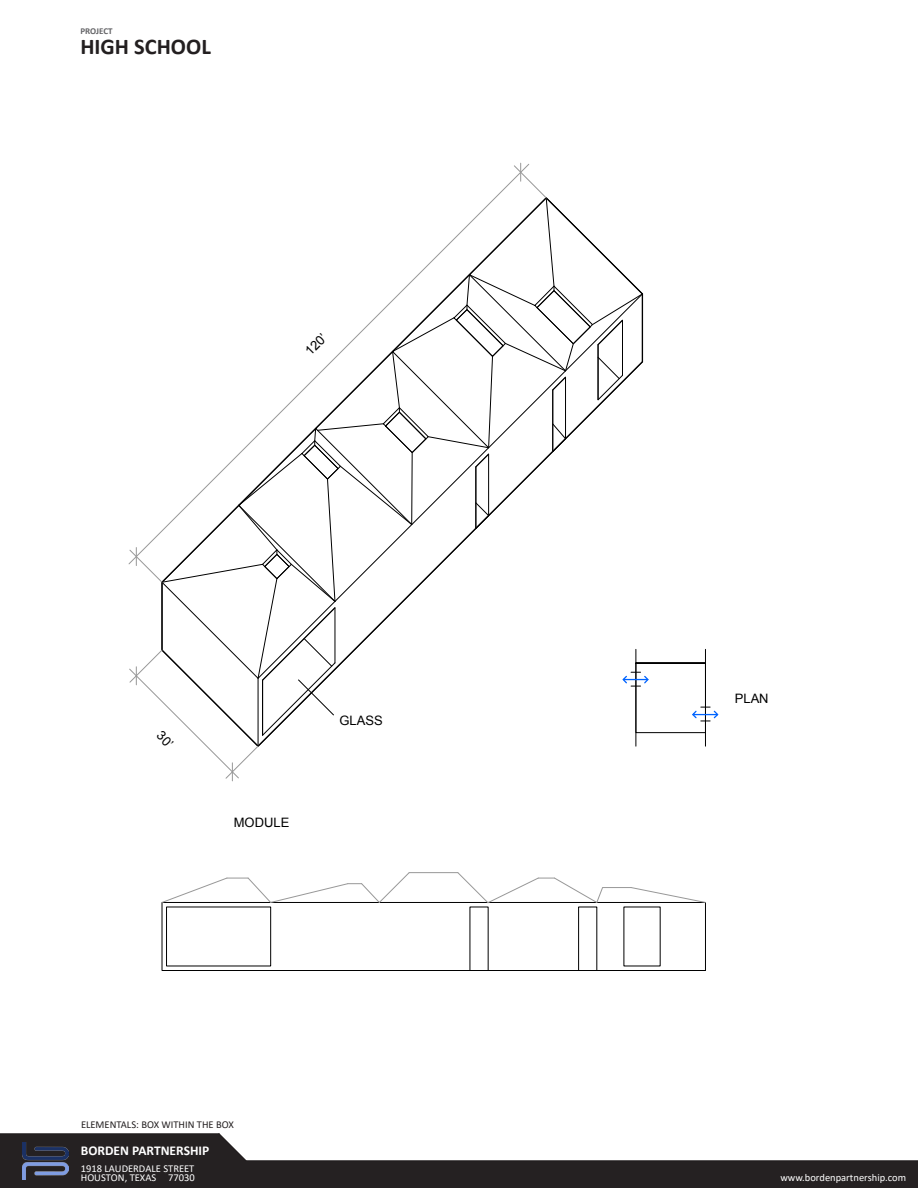
<style>
.page{position:relative;width:918px;height:1188px;background:#fff}
.page>*{position:absolute;margin:0;border:0;box-sizing:border-box;transform-origin:0 0}
.t1{font:700 22.5px "Calibri";color:#231f20}
.t2{font:700 13.5px "Calibri";color:#fff}
.t3{font:12.9px "Arial";color:#000}
.t4{font:10.5px/9px "Calibri";color:#fff}
.t5{font:10.5px "Calibri";color:#231f20}
.t6{font:700 9px "Calibri";color:#636366}
</style>
<div class="page">
<svg style="left:0;top:1135px;width:918px;height:53px;fill:#252122"></svg>
<hr style="left:0;top:1133px;width:219px;height:2px;background:#231f20">
<hr style="left:246px;top:1160px;width:672px;height:2px;background:#231f20">
<svg style="left:217px;top:1133px;width:31px;height:30px"></svg>
<img style="left:22px;top:1142px;width:47px;height:38px">
<div style="left:162px;top:902px;width:544px;height:69px;border:1px solid #000"></div>
<div style="left:166px;top:907px;width:105px;height:59px;border:1px solid #000"></div>
<div style="left:578px;top:907px;width:19px;height:64px;border:1px solid #000"></div>
<svg style="left:162px;top:872px;width:247px;height:31px"></svg>
<hr style="left:409px;top:872px;width:49px;height:1px;background:#989898">
<svg style="left:458px;top:872px;width:248px;height:31px"></svg>
<svg style="left:129px;top:163px;width:590px;height:618px"></svg>
<p class="t6" style="left:80px;top:25px;width:34px">PROJECT</p>
<h1 class="t1" style="left:80px;top:30px;width:132px">HIGH SCHOOL</h1>
<p class="t3" style="left:301px;top:347px;width:26px;rotate:-45deg">120’</p>
<p class="t3" style="left:234px;top:814px;width:57px">MODULE</p>
<p class="t3" style="left:340px;top:712px;width:45px">GLASS</p>
<p class="t5" style="left:81px;top:1118px;width:154px">ELEMENTALS: BOX WITHIN THE BOX</p>
<p class="t3" style="left:735px;top:690px;width:35px">PLAN</p>
<p class="t2" style="left:81px;top:1141px;width:130px">BORDEN PARTNERSHIP</p>
<p class="t4" style="left:81px;top:1163px;width:115px">1918 LAUDERDALE STREET<br>HOUSTON, TEXAS 77030</p>
<p class="t4" style="left:780px;top:1172px;width:127px">www.bordenpartnership.com</p>
</div>
